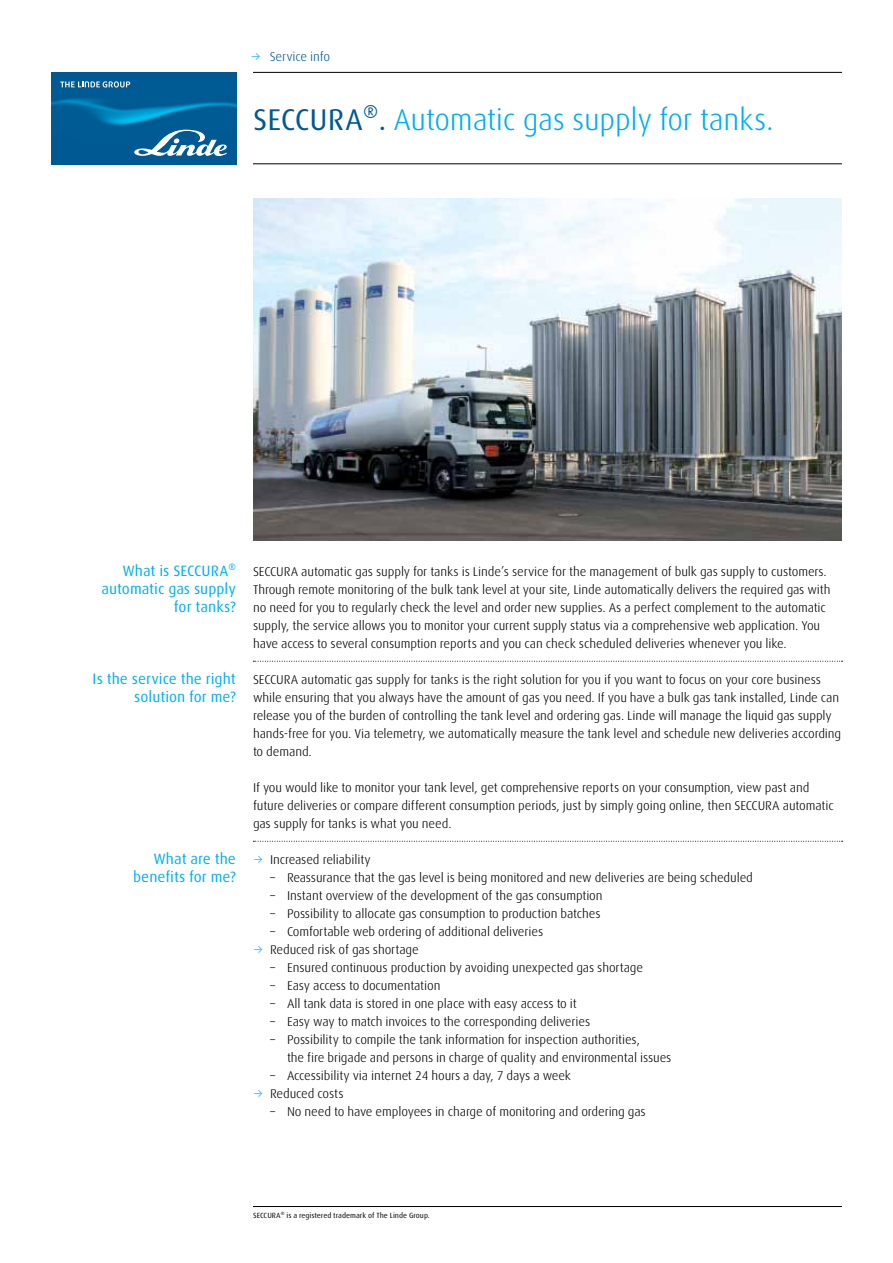
<style>
.page{position:relative;width:893px;height:1263px;background:#fff}
.page>*{position:absolute;margin:0;border:0;box-sizing:border-box;transform-origin:0 0}
.t1{font:300 30px "Linde Dax Global";letter-spacing:-.01em;color:#00aeef}
.t2{font:15px/18px "Linde Dax Global";color:#00aeef;text-align:right}
.t3{font:300 12.75px/18px "Linde Dax Global";letter-spacing:-.01em;color:#000}
.t4{font:300 12.75px "Linde Dax Global";letter-spacing:-.01em;color:#005993}
.t5{font:7.5px "Linde Dax Global";color:#000}
.s1{color:#00aeef}
.s2{font-weight:400;color:#005993}
</style>
<div class="page">
<hr style="left:253px;top:1206px;width:589px;height:1px;background:#000">
<hr style="left:253px;top:72px;width:589px;height:1px;background:#000">
<hr style="left:253px;top:163px;width:589px;height:1px;background:#000">
<svg style="left:253px;top:661px;width:590px;height:1px"></svg>
<svg style="left:253px;top:841px;width:590px;height:1px"></svg>
<img style="left:253px;top:198px;width:589px;height:342px">
<img style="left:51px;top:72px;width:185px;height:93px">
<svg style="left:134px;top:130px;width:93px;height:26px"></svg>
<svg style="left:60px;top:81px;width:70px;height:7px"></svg>
<p class="t4" style="left:251px;top:49px;width:81px"><span class="s1">→</span> Service info</p>
<h1 class="t1" style="left:253px;top:102px;width:522px"><span class="s2">SECCURA®.</span> Automatic gas supply for tanks.</h1>
<p class="t2" style="left:101px;top:562px;width:136px">What is SECCURA® automatic gas supply for tanks?</p>
<p class="t2" style="left:93px;top:670px;width:145px">Is the service the right solution for me?</p>
<p class="t2" style="left:133px;top:850px;width:104px">What are the benefits for me?</p>
<p class="t3" style="left:253px;top:563px;width:579px">SECCURA automatic gas supply for tanks is Linde’s service for the management of bulk gas supply to customers.<br>Through remote monitoring of the bulk tank level at your site, Linde automatically delivers the required gas with no need for you to regularly check the level and order new supplies. As a perfect complement to the automatic supply, the service allows you to monitor your current supply status via a comprehensive web application. You have access to several consumption reports and you can check scheduled deliveries whenever you like.</p>
<p class="t3" style="left:253px;top:671px;width:590px">SECCURA automatic gas supply for tanks is the right solution for you if you want to focus on your core business while ensuring that you always have the amount of gas you need. If you have a bulk gas tank installed, Linde can release you of the burden of controlling the tank level and ordering gas. Linde will manage the liquid gas supply hands-free for you. Via telemetry, we automatically measure the tank level and schedule new deliveries according to demand.</p>
<p class="t3" style="left:253px;top:779px;width:582px">If you would like to monitor your tank level, get comprehensive reports on your consumption, view past and future deliveries or compare different consumption periods, just by simply going online, then SECCURA automatic gas supply for tanks is what you need.</p>
<p class="t3" style="left:253px;top:851px;width:119px"><span class="s1">→</span> Increased reliability</p>
<p class="t3" style="left:270px;top:869px;width:484px">– Reassurance that the gas level is being monitored and new deliveries are being scheduled</p>
<p class="t3" style="left:270px;top:887px;width:334px">– Instant overview of the development of the gas consumption</p>
<p class="t3" style="left:270px;top:905px;width:332px">– Possibility to allocate gas consumption to production batches</p>
<p class="t3" style="left:270px;top:923px;width:275px">– Comfortable web ordering of additional deliveries</p>
<p class="t3" style="left:253px;top:941px;width:167px"><span class="s1">→</span> Reduced risk of gas shortage</p>
<p class="t3" style="left:270px;top:959px;width:375px">– Ensured continuous production by avoiding unexpected gas shortage</p>
<p class="t3" style="left:270px;top:977px;width:172px">– Easy access to documentation</p>
<p class="t3" style="left:270px;top:995px;width:308px">– All tank data is stored in one place with easy access to it</p>
<p class="t3" style="left:270px;top:1013px;width:322px">– Easy way to match invoices to the corresponding deliveries</p>
<p class="t3" style="left:287px;top:1031px;width:386px;text-indent:-17px">– Possibility to compile the tank information for inspection authorities,<br>the fire brigade and persons in charge of quality and environmental issues</p>
<p class="t3" style="left:270px;top:1067px;width:303px">– Accessibility via internet 24 hours a day, 7 days a week</p>
<p class="t3" style="left:253px;top:1085px;width:92px"><span class="s1">→</span> Reduced costs</p>
<p class="t3" style="left:270px;top:1103px;width:377px">– No need to have employees in charge of monitoring and ordering gas</p>
<p class="t5" style="left:253px;top:1211px;width:178px">SECCURA® is a registered trademark of The Linde Group.</p>
</div>
